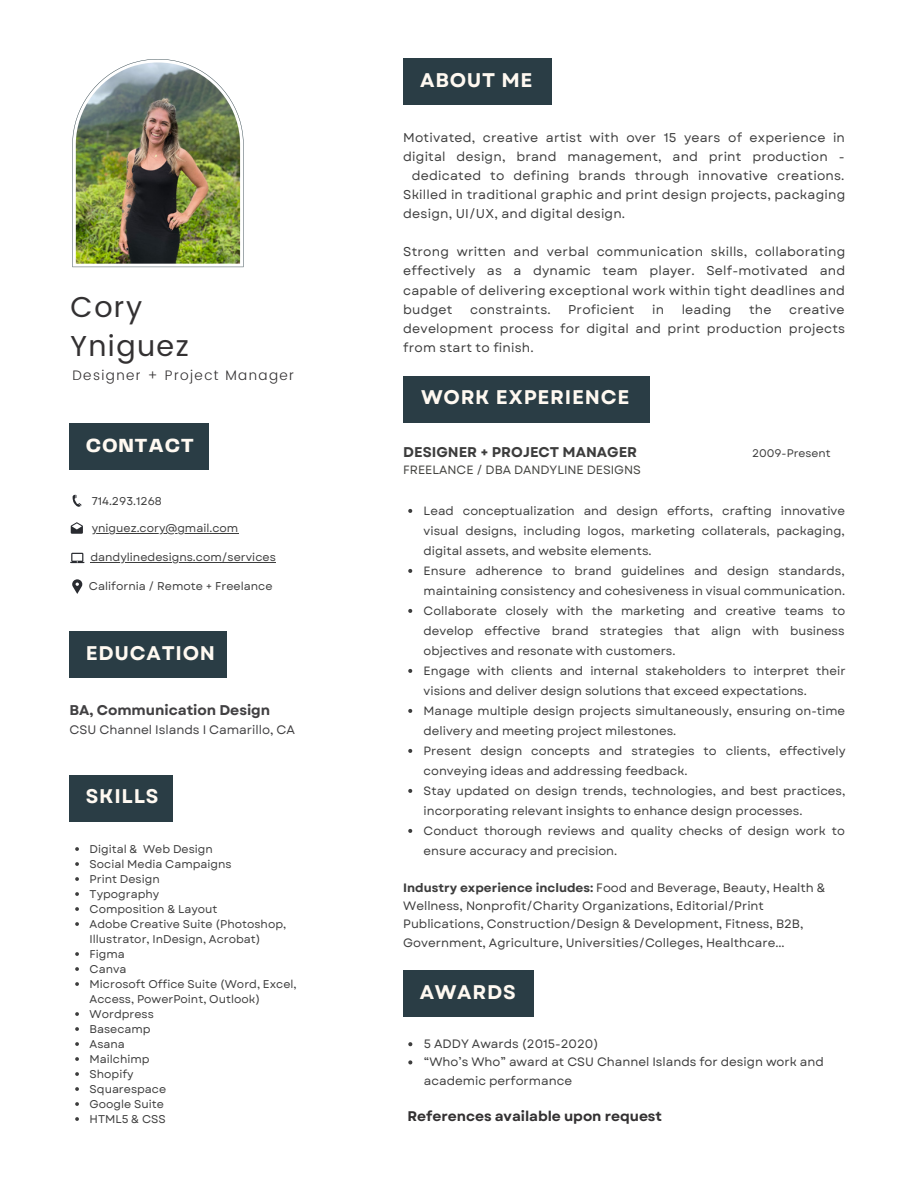
<style>
.page{position:relative;width:918px;height:1188px;background:#fff}
.page>*{position:absolute;margin:0;border:0;box-sizing:border-box;transform-origin:0 0}
.t1{font:28.8px "Poppins";letter-spacing:.05em;color:#333132}
.t2{font:700 19.8px "Garet";letter-spacing:.035em;color:#fff9f1}
.t3{font:800 19.8px "Telegraf";letter-spacing:.035em;color:#fff9f1}
.t4{font:700 14.1px "Garet";color:#3d3d3d}
.t5{font:700 14.1px "Garet";letter-spacing:-.005em;color:#414042}
.t6{font:700 13.95px "Garet";letter-spacing:-.005em;color:#333132}
.t7{font:300 13.8px "Poppins";letter-spacing:.1em;color:#333132}
.t8{font:12.75px/19px "Garet";letter-spacing:.015em;color:#3d3d3d;text-align:justify}
.t9{font:12.3px "Garet";letter-spacing:-.005em;color:#414042}
.t10{font:12.15px/18.1px "Garet";color:#3d3d3d}
.t11{font:12px/20px "Garet";color:#3d3d3d}
.t12{font:12px "Garet";color:#444440}
.t13{font:11.25px/15px "Garet";color:#3d3d3d}
.t14{font:10.95px "Garet";color:#3d3d3d}
.s1{font-weight:700}
</style>
<div class="page">
<div style="left:403px;top:376px;width:247px;height:46px;background:#2a3d45"></div>
<svg style="left:408px;top:509px;width:4px;height:4px"></svg>
<svg style="left:408px;top:569px;width:4px;height:4px"></svg>
<svg style="left:408px;top:609px;width:4px;height:4px"></svg>
<svg style="left:408px;top:669px;width:4px;height:4px"></svg>
<svg style="left:408px;top:709px;width:4px;height:4px"></svg>
<svg style="left:408px;top:749px;width:4px;height:4px"></svg>
<svg style="left:408px;top:789px;width:4px;height:4px"></svg>
<svg style="left:408px;top:829px;width:4px;height:4px"></svg>
<div style="left:403px;top:59px;width:149px;height:46px;background:#2a3d45"></div>
<svg style="left:72px;top:59px;width:172px;height:208px"></svg>
<img style="left:76px;top:62px;width:164px;height:202px">
<div style="left:70px;top:424px;width:139px;height:46px;background:#2a3d45"></div>
<svg style="left:73px;top:495px;width:9px;height:12px"></svg>
<svg style="left:71px;top:522px;width:12px;height:12px"></svg>
<hr style="left:92px;top:533px;width:146px;height:1px;background:#3d3d3d">
<svg style="left:70px;top:553px;width:15px;height:10px"></svg>
<hr style="left:90px;top:562px;width:186px;height:1px;background:#3d3d3d">
<svg style="left:72px;top:579px;width:10px;height:15px"></svg>
<div style="left:70px;top:632px;width:157px;height:46px;background:#2a3d45"></div>
<svg style="left:75px;top:847px;width:4px;height:4px"></svg>
<svg style="left:75px;top:862px;width:4px;height:4px"></svg>
<svg style="left:75px;top:877px;width:4px;height:4px"></svg>
<svg style="left:75px;top:892px;width:4px;height:4px"></svg>
<svg style="left:75px;top:907px;width:4px;height:4px"></svg>
<svg style="left:75px;top:922px;width:4px;height:4px"></svg>
<svg style="left:75px;top:952px;width:4px;height:4px"></svg>
<svg style="left:75px;top:967px;width:4px;height:4px"></svg>
<svg style="left:75px;top:982px;width:4px;height:4px"></svg>
<svg style="left:75px;top:1012px;width:4px;height:4px"></svg>
<svg style="left:75px;top:1027px;width:4px;height:4px"></svg>
<svg style="left:75px;top:1042px;width:4px;height:4px"></svg>
<svg style="left:75px;top:1057px;width:4px;height:4px"></svg>
<svg style="left:75px;top:1072px;width:4px;height:4px"></svg>
<svg style="left:75px;top:1087px;width:4px;height:4px"></svg>
<svg style="left:75px;top:1102px;width:4px;height:4px"></svg>
<svg style="left:75px;top:1117px;width:4px;height:4px"></svg>
<div style="left:70px;top:775px;width:103px;height:46px;background:#2a3d45"></div>
<svg style="left:408px;top:1042px;width:4px;height:4px"></svg>
<svg style="left:408px;top:1060px;width:4px;height:4px"></svg>
<div style="left:403px;top:970px;width:130px;height:47px;background:#2a3d45"></div>
<p class="t1" style="left:71px;top:290px;width:73px">Cory</p>
<p class="t1" style="left:71px;top:329px;width:120px">Yniguez</p>
<p class="t7" style="left:73px;top:368px;width:223px">Designer + Project Manager</p>
<p class="t3" style="left:86px;top:437px;width:109px">CONTACT</p>
<p class="t13" style="left:92px;top:493px;width:72px">714.293.1268</p>
<p class="t13" style="left:92px;top:521px;width:148px">yniguez.cory@gmail.com</p>
<p class="t13" style="left:90px;top:550px;width:187px">dandylinedesigns.com/services</p>
<p class="t13" style="left:89px;top:578px;width:185px">California / Remote + Freelance</p>
<p class="t2" style="left:86px;top:639px;width:131px">EDUCATION</p>
<p class="t5" style="left:70px;top:700px;width:202px">BA, Communication Design</p>
<p class="t9" style="left:70px;top:721px;width:227px">CSU Channel Islands I Camarillo, CA</p>
<p class="t2" style="left:86px;top:782px;width:74px">SKILLS</p>
<p class="t13" style="left:90px;top:841px;width:125px">Digital &amp; Web Design</p>
<p class="t13" style="left:90px;top:856px;width:144px">Social Media Campaigns</p>
<p class="t13" style="left:90px;top:871px;width:72px">Print Design</p>
<p class="t13" style="left:90px;top:886px;width:71px">Typography</p>
<p class="t13" style="left:90px;top:901px;width:129px">Composition &amp; Layout</p>
<p class="t13" style="left:90px;top:916px;width:198px">Adobe Creative Suite (Photoshop,<br>Illustrator, InDesign, Acrobat)</p>
<p class="t13" style="left:90px;top:946px;width:37px">Figma</p>
<p class="t13" style="left:90px;top:961px;width:38px">Canva</p>
<p class="t13" style="left:90px;top:976px;width:209px">Microsoft Office Suite (Word, Excel,<br>Access, PowerPoint, Outlook)</p>
<p class="t13" style="left:90px;top:1006px;width:66px">Wordpress</p>
<p class="t13" style="left:90px;top:1021px;width:63px">Basecamp</p>
<p class="t13" style="left:90px;top:1036px;width:37px">Asana</p>
<p class="t13" style="left:90px;top:1051px;width:62px">Mailchimp</p>
<p class="t13" style="left:90px;top:1066px;width:45px">Shopify</p>
<p class="t13" style="left:90px;top:1081px;width:78px">Squarespace</p>
<p class="t13" style="left:90px;top:1096px;width:76px">Google Suite</p>
<p class="t13" style="left:90px;top:1111px;width:78px">HTML5 &amp; CSS</p>
<p class="t2" style="left:420px;top:66px;width:114px">ABOUT ME</p>
<p class="t8" style="left:403px;top:128px;width:443px">Motivated, creative artist with over 15 years of experience in</p>
<p class="t8" style="left:403px;top:147px;width:443px">digital design, brand management, and print production -</p>
<p class="t8" style="left:412px;top:166px;width:434px">dedicated to defining brands through innovative creations.</p>
<p class="t8" style="left:403px;top:185px;width:444px">Skilled in traditional graphic and print design projects, packaging</p>
<p class="t8" style="left:403px;top:204px;width:224px">design, UI/UX, and digital design.</p>
<p class="t8" style="left:403px;top:242px;width:444px">Strong written and verbal communication skills, collaborating effectively as a dynamic team player. Self-motivated and capable of delivering exceptional work within tight deadlines and budget</p>
<p class="t8" style="left:470px;top:300px;width:82px">constraints.</p>
<p class="t8" style="left:568px;top:300px;width:68px">Proficient</p>
<p class="t8" style="left:652px;top:300px;width:14px">in</p>
<p class="t8" style="left:682px;top:300px;width:51px">leading</p>
<p class="t8" style="left:749px;top:300px;width:24px">the</p>
<p class="t8" style="left:403px;top:300px;width:443px;text-indent:386px">creative development process for digital and print production projects from start to finish.</p>
<p class="t2" style="left:421px;top:383px;width:210px">WORK EXPERIENCE</p>
<p class="t4" style="left:403px;top:442px;width:235px">DESIGNER + PROJECT MANAGER</p>
<p class="t12" style="left:403px;top:461px;width:239px">FREELANCE / DBA DANDYLINE DESIGNS</p>
<p class="t14" style="left:752px;top:445px;width:80px">2009-Present</p>
<p class="t11" style="left:424px;top:501px;width:423px;text-align:justify">Lead conceptualization and design efforts, crafting innovative visual designs, including logos, marketing collaterals, packaging, digital assets, and website elements.</p>
<p class="t11" style="left:424px;top:561px;width:423px">Ensure adherence to brand guidelines and design standards, maintaining consistency and cohesiveness in visual communication.</p>
<p class="t11" style="left:424px;top:601px;width:423px;text-align:justify">Collaborate closely with the marketing and creative teams to develop effective brand strategies that align with business objectives and resonate with customers.</p>
<p class="t11" style="left:424px;top:661px;width:423px">Engage with clients and internal stakeholders to interpret their visions and deliver design solutions that exceed expectations.</p>
<p class="t11" style="left:424px;top:701px;width:423px">Manage multiple design projects simultaneously, ensuring on-time delivery and meeting project milestones.</p>
<p class="t11" style="left:424px;top:741px;width:423px">Present design concepts and strategies to clients, effectively conveying ideas and addressing feedback.</p>
<p class="t11" style="left:424px;top:781px;width:423px">Stay updated on design trends, technologies, and best practices, incorporating relevant insights to enhance design processes.</p>
<p class="t11" style="left:424px;top:821px;width:423px">Conduct thorough reviews and quality checks of design work to ensure accuracy and precision.</p>
<p class="t10" style="left:403px;top:879px;width:424px"><span class="s1">Industry experience includes:</span> Food and Beverage, Beauty, Health &amp; Wellness, Nonprofit/Charity Organizations, Editorial/Print Publications, Construction/Design &amp; Development, Fitness, B2B, Government, Agriculture, Universities/Colleges, Healthcare...</p>
<p class="t2" style="left:420px;top:978px;width:98px">AWARDS</p>
<p class="t10" style="left:424px;top:1035px;width:176px">5 ADDY Awards (2015-2020)</p>
<p class="t10" style="left:424px;top:1053px;width:401px">“Who’s Who” award at CSU Channel Islands for design work and academic performance</p>
<p class="t6" style="left:408px;top:1106px;width:256px">References available upon request</p>
</div>
